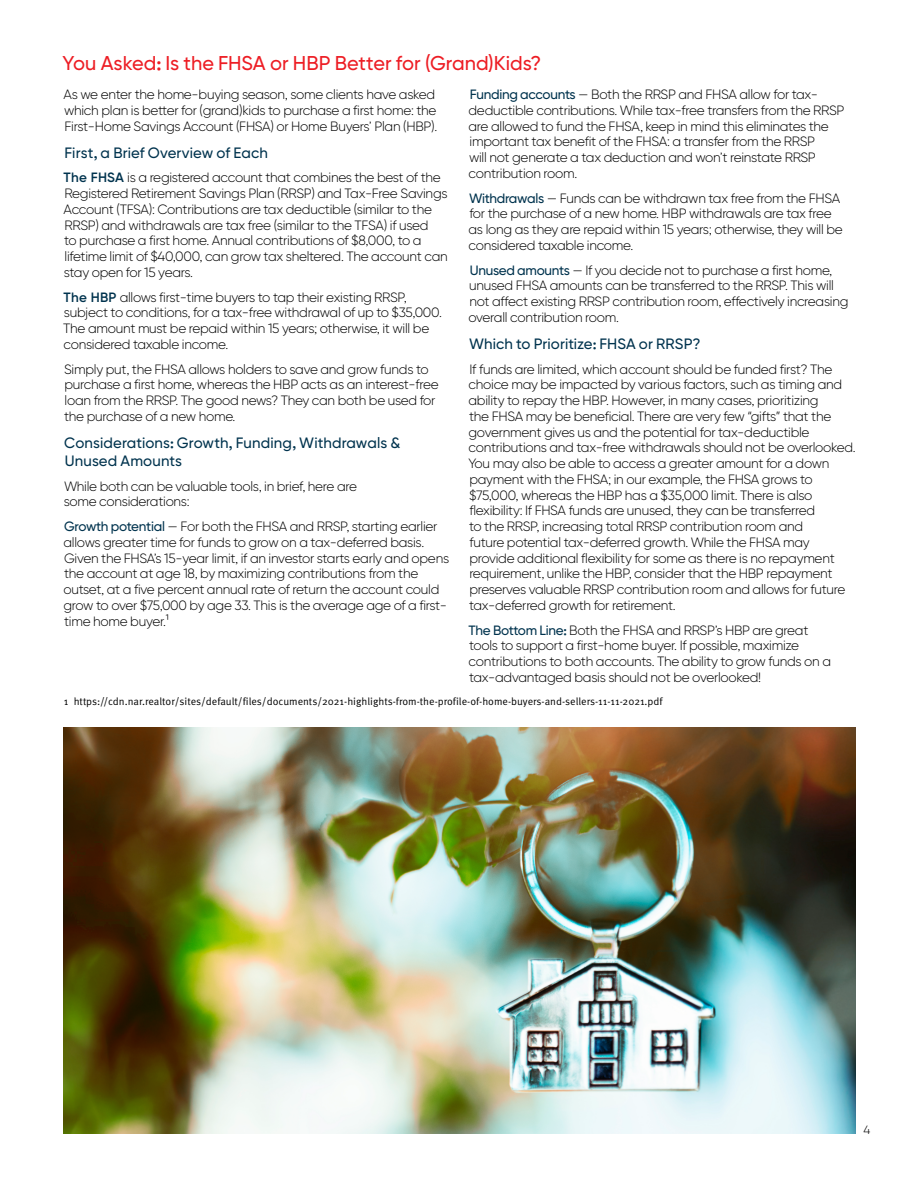
<style>
.page{position:relative;width:918px;height:1188px;background:#fff}
.page>*{position:absolute;margin:0;border:0;box-sizing:border-box;transform-origin:0 0}
.t1{font:500 19.95px "Gilroy BN";color:#ed1d24}
.t2{font:500 15px/18px "Gilroy BN";letter-spacing:.005em;color:#00334e}
.t3{font:300 13.5px/15.8px "Gilroy BN";letter-spacing:-.02em;color:#000}
.t4{font:300 12px "Gilroy BN";color:#000}
.note{font:10.5px "Meta Pro Norm";color:#000}
.s1{color:#fff}
.s2{font-weight:600;color:#00334e}
.s3{font-weight:500;color:#00334e}
</style>
<div class="page">
<img style="left:63px;top:728px;width:793px;height:406px">
<h2 class="t1" style="left:63px;top:51px;width:480px">You Asked: Is the FHSA or HBP Better for (Grand)Kids?</h2>
<p class="t3" style="left:64px;top:86px;width:375px">As we enter the home-buying season, some clients have asked which plan is better for (grand)kids to purchase a first home: the<br>First-Home Savings Account (FHSA) or Home Buyers’ Plan (HBP).</p>
<h3 class="t2" style="left:65px;top:143px;width:209px">First, a Brief Overview of Each<span class="s1">.</span></h3>
<p class="t3" style="left:64px;top:170px;width:386px"><span class="s2">The FHSA</span> is a registered account that combines the best of the Registered Retirement Savings Plan (RRSP) and Tax-Free Savings Account (TFSA): Contributions are tax deductible (similar to the RRSP) and withdrawals are tax free (similar to the TFSA) if used<br>to purchase a first home. Annual contributions of $8,000, to a lifetime limit of $40,000, can grow tax sheltered. The account can stay open for 15 years.</p>
<p class="t3" style="left:63px;top:289px;width:380px"><span class="s2">The HBP</span> allows first-time buyers to tap their existing RRSP, subject to conditions, for a tax-free withdrawal of up to $35,000.<br>The amount must be repaid within 15 years; otherwise, it will be considered taxable income.</p>
<p class="t3" style="left:64px;top:361px;width:376px">Simply put, the FHSA allows holders to save and grow funds to purchase a first home, whereas the HBP acts as an interest-free loan from the RRSP. The good news? They can both be used for the purchase of a new home.</p>
<h3 class="t2" style="left:64px;top:434px;width:338px">Considerations: Growth, Funding, Withdrawals &amp;<br>Unused Amounts<span class="s1">.</span></h3>
<p class="t3" style="left:64px;top:478px;width:295px">While both can be valuable tools, in brief, here are some considerations:</p>
<p class="t3" style="left:64px;top:518px;width:387px"><span class="s3">Growth potential</span> — For both the FHSA and RRSP, starting earlier allows greater time for funds to grow on a tax-deferred basis.<br>Given the FHSA’s 15-year limit, if an investor starts early and opens the account at age 18, by maximizing contributions from the outset, at a five percent annual rate of return the account could grow to over $75,000 by age 33. This is the average age of a first&shy;time home buyer.1</p>
<p class="t3" style="left:469px;top:86px;width:377px"><span class="s3">Funding accounts</span> — Both the RRSP and FHSA allow for tax&shy;deductible contributions. While tax-free transfers from the RRSP are allowed to fund the FHSA, keep in mind this eliminates the important tax benefit of the FHSA: a transfer from the RRSP<br>will not generate a tax deduction and won’t reinstate RRSP contribution room.</p>
<p class="t3" style="left:469px;top:190px;width:376px"><span class="s3">Withdrawals</span> — Funds can be withdrawn tax free from the FHSA for the purchase of a new home. HBP withdrawals are tax free as long as they are repaid within 15 years; otherwise, they will be considered taxable income.</p>
<p class="t3" style="left:469px;top:262px;width:381px"><span class="s3">Unused amounts</span> — If you decide not to purchase a first home, unused FHSA amounts can be transferred to the RRSP. This will not affect existing RRSP contribution room, effectively increasing overall contribution room.</p>
<h3 class="t2" style="left:469px;top:335px;width:233px">Which to Prioritize: FHSA or RRSP?</h3>
<p class="t3" style="left:468px;top:361px;width:389px">If funds are limited, which account should be funded first? The choice may be impacted by various factors, such as timing and ability to repay the HBP. However, in many cases, prioritizing<br>the FHSA may be beneficial. There are very few “gifts” that the government gives us and the potential for tax-deductible contributions and tax-free withdrawals should not be overlooked.<br>You may also be able to access a greater amount for a down payment with the FHSA; in our example, the FHSA grows to $75,000, whereas the HBP has a $35,000 limit. There is also flexibility: If FHSA funds are unused, they can be transferred<br>to the RRSP, increasing total RRSP contribution room and<br>future potential tax-deferred growth. While the FHSA may provide additional flexibility for some as there is no repayment requirement, unlike the HBP, consider that the HBP repayment preserves valuable RRSP contribution room and allows for future tax-deferred growth for retirement.</p>
<p class="t3" style="left:469px;top:622px;width:364px"><span class="s3">The Bottom Line:</span> Both the FHSA and RRSP’s HBP are great tools to support a first-home buyer. If possible, maximize contributions to both accounts. The ability to grow funds on a tax-advantaged basis should not be overlooked!</p>
<p class="note" style="left:64px;top:693px;width:600px">1 https://cdn.nar.realtor/sites/default/files/documents/2021-highlights-from-the-profile-of-home-buyers-and-sellers-11-11-2021.pdf</p>
<p class="t4" style="left:863px;top:1122px;width:8px">4</p>
</div>
